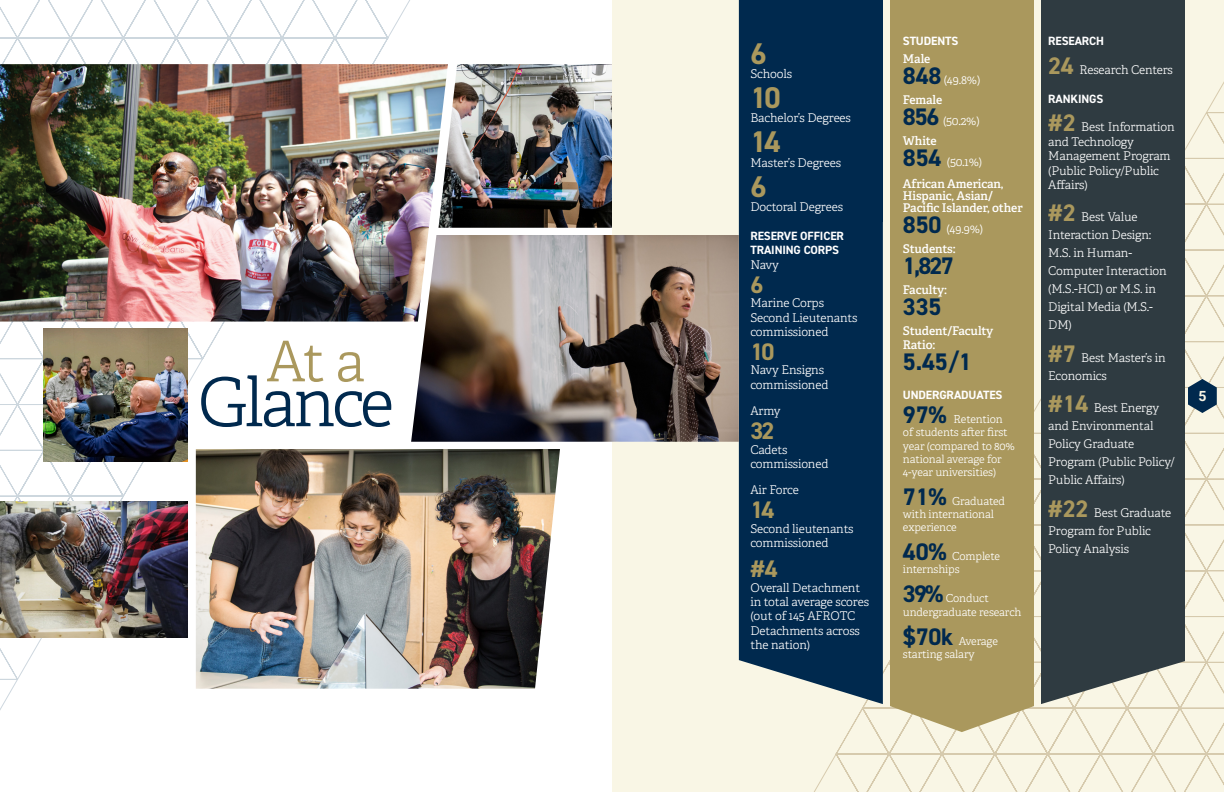
<style>
.page{position:relative;width:1224px;height:792px;background:#fff}
.page>*{position:absolute;margin:0;border:0;box-sizing:border-box;transform-origin:0 0}
.t1{font:300 67.3px "Adelle";letter-spacing:-.05em;color:#00294e}
.t2{font:300 56.1px "Adelle";color:#aa985d}
.t3{font:700 30px "DIN2014";color:#aa985d}
.t4{font:700 24px "DIN2014";letter-spacing:-.01em;color:#00294e}
.t5{font:700 24px "DIN2014";color:#aa985d}
.t6{font:700 14px "Roboto";color:#f9f6e5}
.t7{font:300 12px/18px "Adelle";letter-spacing:-.01em;color:#fff}
.t8{font:600 12px/12px "Adelle";letter-spacing:-.01em;color:#fff}
.t9{font:700 12px "DIN2014";letter-spacing:-.01em;color:#fff}
.t10{font:300 11px/13.2px "Adelle";letter-spacing:-.01em;color:#fff}
.s1{font-family:"DIN2014";font-weight:700;font-size:24px;color:#00294e}
.s2{font-family:"DIN2014";font-weight:700;font-size:24px;color:#aa985d}
</style>
<div class="page">
<svg style="left:150px;top:0;width:260px;height:638px"></svg>
<svg style="left:0;top:0;width:150px;height:710px"></svg>
<div style="left:612px;top:0;width:612px;height:792px;background:#f9f6e5"></div>
<svg style="left:814px;top:399px;width:260px;height:393px"></svg>
<svg style="left:1074px;top:82px;width:150px;height:710px"></svg>
<img style="left:448px;top:64px;width:164px;height:164px">
<div style="left:739px;top:222px;width:144px;height:482px;background:#00294e"></div>
<div style="left:739px;top:0;width:144px;height:222px;background:#00294e"></div>
<div style="left:890px;top:0;width:144px;height:732px;background:#aa985d"></div>
<div style="left:1041px;top:0;width:144px;height:704px;background:#2f3b41"></div>
<img style="left:43px;top:329px;width:144px;height:133px">
<img style="left:196px;top:449px;width:364px;height:240px">
<img style="left:0;top:502px;width:188px;height:135px">
<img style="left:0;top:64px;width:448px;height:258px">
<img style="left:411px;top:235px;width:328px;height:207px">
<svg style="left:1188px;top:379px;width:29px;height:34px"></svg>
<p class="t2" style="left:266px;top:327px;width:100px">At a</p>
<p class="t1" style="left:197px;top:361px;width:198px">Glance</p>
<p class="t3" style="left:750px;top:33px;width:18px">6</p>
<p class="t7" style="left:750px;top:65px;width:43px">Schools</p>
<p class="t3" style="left:750px;top:78px;width:32px">10</p>
<p class="t7" style="left:750px;top:109px;width:102px">Bachelor’s Degrees</p>
<p class="t3" style="left:750px;top:122px;width:32px">14</p>
<p class="t7" style="left:750px;top:154px;width:92px">Master’s Degrees</p>
<p class="t3" style="left:750px;top:167px;width:18px">6</p>
<p class="t7" style="left:750px;top:198px;width:94px">Doctoral Degrees</p>
<p class="t9" style="left:750px;top:228px;width:95px">RESERVE OFFICER</p>
<p class="t9" style="left:750px;top:242px;width:90px">TRAINING CORPS</p>
<p class="t7" style="left:750px;top:256px;width:30px">Navy</p>
<p class="t5" style="left:750px;top:269px;width:14px">6</p>
<p class="t7" style="left:750px;top:294px;width:75px">Marine Corps</p>
<p class="t7" style="left:750px;top:309px;width:109px">Second Lieutenants</p>
<p class="t7" style="left:750px;top:323px;width:80px">commissioned</p>
<p class="t5" style="left:750px;top:336px;width:26px">10</p>
<p class="t7" style="left:750px;top:361px;width:75px">Navy Ensigns</p>
<p class="t7" style="left:750px;top:376px;width:80px">commissioned</p>
<p class="t7" style="left:750px;top:402px;width:32px">Army</p>
<p class="t5" style="left:750px;top:415px;width:26px">32</p>
<p class="t7" style="left:750px;top:441px;width:39px">Cadets</p>
<p class="t7" style="left:750px;top:455px;width:80px">commissioned</p>
<p class="t7" style="left:750px;top:481px;width:50px">Air Force</p>
<p class="t5" style="left:750px;top:494px;width:26px">14</p>
<p class="t7" style="left:750px;top:520px;width:105px">Second lieutenants</p>
<p class="t7" style="left:750px;top:534px;width:80px">commissioned</p>
<p class="t5" style="left:750px;top:553px;width:29px">#4</p>
<p class="t7" style="left:750px;top:580px;width:120px;line-height:14.4px">Overall Detachment in total average scores (out of 145 AFROTC<br>Detachments across the nation)</p>
<p class="t9" style="left:903px;top:33px;width:57px">STUDENTS</p>
<p class="t8" style="left:903px;top:53px;width:29px">Male</p>
<p class="t7" style="left:903px;top:71px;width:79px"><span class="s1">848</span> (49.8%)</p>
<p class="t8" style="left:903px;top:94px;width:41px">Female</p>
<p class="t7" style="left:903px;top:112px;width:78px"><span class="s1">856</span> (50.2%)</p>
<p class="t8" style="left:903px;top:135px;width:35px">White</p>
<p class="t7" style="left:903px;top:153px;width:81px"><span class="s1">854</span> (50.1%)</p>
<p class="t8" style="left:903px;top:178px;width:121px">African American,<br>Hispanic, Asian/<br>Pacific Islander, other</p>
<p class="t7" style="left:903px;top:220px;width:82px"><span class="s1">850</span> (49.9%)</p>
<p class="t8" style="left:903px;top:243px;width:54px">Students:</p>
<p class="t4" style="left:903px;top:250px;width:52px">1,827</p>
<p class="t8" style="left:903px;top:284px;width:46px">Faculty:</p>
<p class="t4" style="left:903px;top:291px;width:40px">335</p>
<p class="t8" style="left:903px;top:324px;width:92px;line-height:14.4px">Student/Faculty<br>Ratio:</p>
<p class="t4" style="left:903px;top:346px;width:70px">5.45/1</p>
<p class="t9" style="left:903px;top:387px;width:101px">UNDERGRADUATES</p>
<p class="t10" style="left:903px;top:413px;width:114px"><span class="s1">97%</span> Retention of students after first year (compared to 80% national average for<br>4-year universities)</p>
<p class="t10" style="left:903px;top:494px;width:103px"><span class="s1">71%</span> Graduated with international experience</p>
<p class="t10" style="left:903px;top:550px;width:99px"><span class="s1">40%</span> Complete internships</p>
<p class="t10" style="left:903px;top:591px;width:120px;line-height:14.4px"><span class="s1">39%</span> Conduct undergraduate research</p>
<p class="t10" style="left:903px;top:635px;width:96px"><span class="s1">$70k</span> Average starting salary</p>
<p class="t9" style="left:1048px;top:33px;width:57px">RESEARCH</p>
<p class="t7" style="left:1048px;top:61px;width:126px"><span class="s2">24</span> Research Centers</p>
<p class="t9" style="left:1048px;top:90px;width:57px">RANKINGS</p>
<p class="t7" style="left:1048px;top:120px;width:128px;line-height:14.4px"><span class="s2">#2</span> Best Information and Technology<br>Management Program (Public Policy/Public<br>Affairs)</p>
<p class="t7" style="left:1048px;top:208px;width:120px"><span class="s2">#2</span> Best Value<br>Interaction Design:<br>M.S. in Human-<br>Computer Interaction (M.S.-HCI) or M.S. in<br>Digital Media (M.S.-<br>DM)</p>
<p class="t7" style="left:1048px;top:349px;width:119px"><span class="s2">#7</span> Best Master’s in<br>Economics</p>
<p class="t7" style="left:1048px;top:399px;width:128px"><span class="s2">#14</span> Best Energy and Environmental<br>Policy Graduate<br>Program (Public Policy/<br>Public Affairs)</p>
<p class="t7" style="left:1048px;top:503px;width:124px"><span class="s2">#22</span> Best Graduate<br>Program for Public<br>Policy Analysis</p>
<p class="t6" style="left:1198px;top:386px;width:10px">5</p>
</div>
